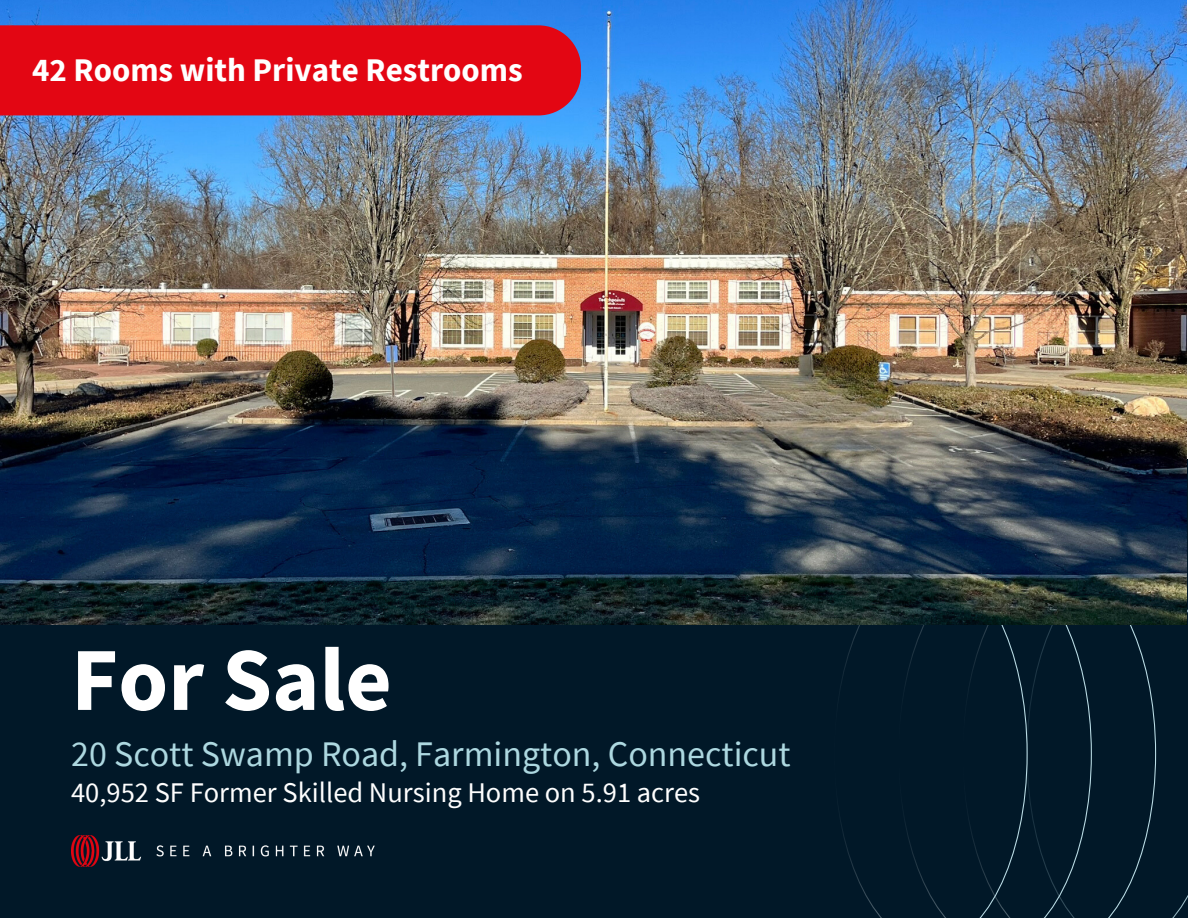
<style>
.page{position:relative;width:1188px;height:918px;background:#fff}
.page>*{position:absolute;margin:0;border:0;box-sizing:border-box;transform-origin:0 0}
.t1{font:700 90px "Source Sans Pro";color:#fff}
.t2{font:36px "Source Sans Pro";color:#add8e0}
.t3{font:700 33px "Source Sans Pro";color:#fff}
.t4{font:28.5px "Source Sans Pro";color:#fefefe}
</style>
<div class="page">
<div style="left:0;top:459px;width:1188px;height:459px;background:#011828"></div>
<img style="left:71px;top:835px;width:304px;height:32px">
<svg style="left:1092px;top:624px;width:64px;height:294px"></svg>
<svg style="left:1028px;top:624px;width:64px;height:294px"></svg>
<svg style="left:834px;top:624px;width:194px;height:294px"></svg>
<img style="left:0;top:0;width:1187px;height:624px">
<div style="left:0;top:25px;width:581px;height:90px;background:#e30613"></div>
<h3 class="t3" style="left:32px;top:48px;width:492px">42 Rooms with Private Restrooms</h3>
<h2 class="t1" style="left:71px;top:621px;width:322px">For Sale</h2>
<p class="t2" style="left:71px;top:731px;width:721px">20 Scott Swamp Road, Farmington, Connecticut</p>
<h1 class="t4" style="left:71px;top:774px;width:631px">40,952 SF Former Skilled Nursing Home on 5.91 acres</h1>
</div>
